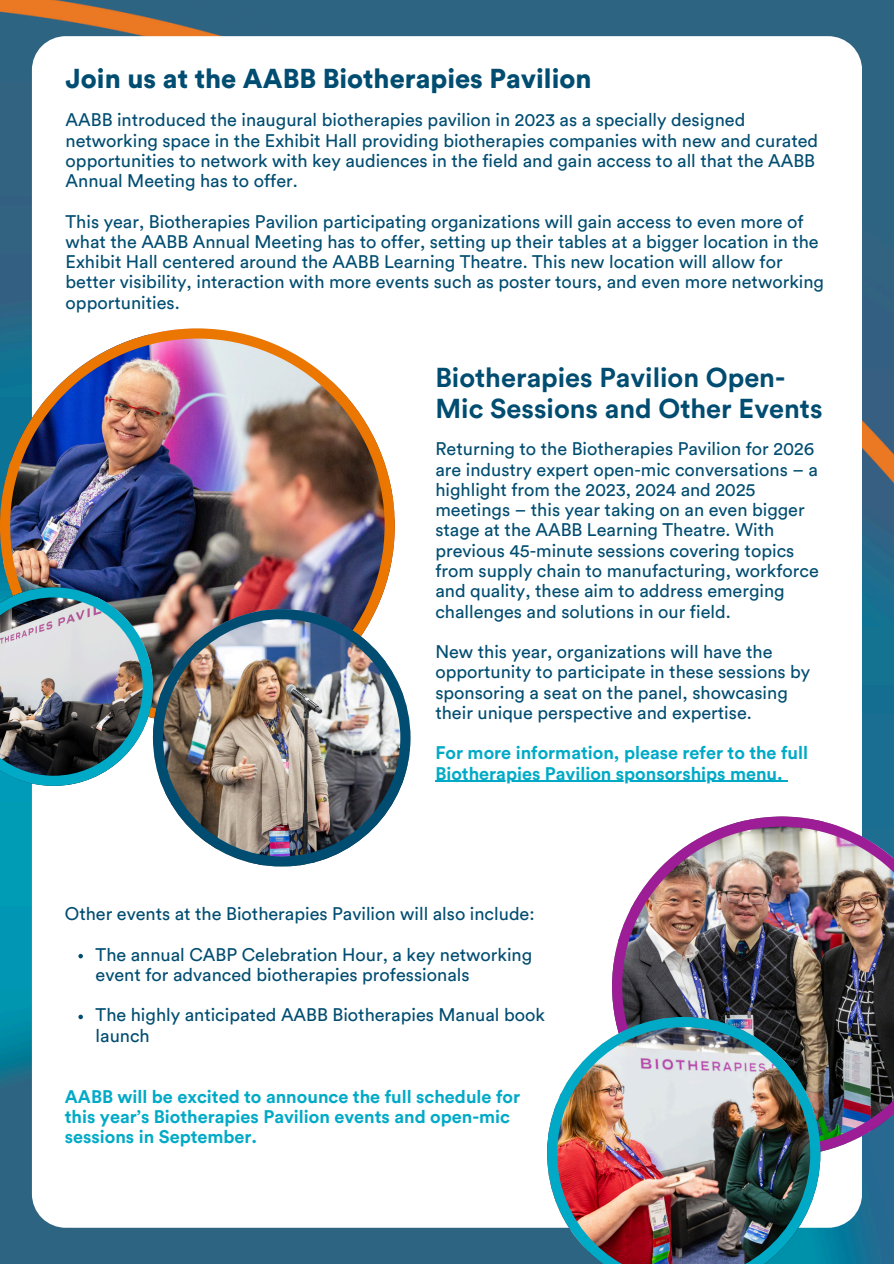
<style>
.page{position:relative;width:894px;height:1264px;background:#fff}
.page>*{position:absolute;margin:0;border:0;box-sizing:border-box;transform-origin:0 0}
.t1{font:700 27.15px/30.5px "Circular Std";color:#004d71}
.t2{font:27.15px "Circular Std Black";color:#004d71}
.t3{font:18px/20.2px "Circular Std Book";color:#004d71}
.t4{font:700 18px/20.2px "Circular Std";color:#00aac7}
</style>
<div class="page">
<img style="left:0;top:0;width:893px;height:1263px">
<div style="left:32px;top:36px;width:829px;height:1191px;background:#fff"></div>
<img style="left:0;top:328px;width:394px;height:281px">
<img style="left:153px;top:609px;width:257px;height:257px">
<img style="left:0;top:587px;width:152px;height:198px">
<img style="left:612px;top:816px;width:281px;height:339px">
<img style="left:547px;top:1016px;width:273px;height:247px">
<hr style="left:435px;top:780px;width:347px;height:2px;background:#00aac7">
<svg style="left:78px;top:953px;width:5px;height:5px"></svg>
<svg style="left:78px;top:1014px;width:5px;height:5px"></svg>
<h1 class="t2" style="left:66px;top:66px;width:527px">Join us at the AABB Biotherapies Pavilion</h1>
<p class="t3" style="left:66px;top:111px;width:754px">AABB introduced the inaugural biotherapies pavilion in 2023 as a specially designed networking space in the Exhibit Hall providing biotherapies companies with new and curated opportunities to network with key audiences in the field and gain access to all that the AABB Annual Meeting has to offer.</p>
<p class="t3" style="left:66px;top:212px;width:759px">This year, Biotherapies Pavilion participating organizations will gain access to even more of what the AABB Annual Meeting has to offer, setting up their tables at a bigger location in the Exhibit Hall centered around the AABB Learning Theatre. This new location will allow for better visibility, interaction with more events such as poster tours, and even more networking opportunities.</p>
<h1 class="t1" style="left:435px;top:364px;width:388px">Biotherapies Pavilion Open-<br>Mic Sessions and Other Events</h1>
<p class="t3" style="left:435px;top:439px;width:385px">Returning to the Biotherapies Pavilion for 2026 are industry expert open-mic conversations – a highlight from the 2023, 2024 and 2025 meetings – this year taking on an even bigger stage at the AABB Learning Theatre. With previous 45-minute sessions covering topics from supply chain to manufacturing, workforce and quality, these aim to address emerging challenges and solutions in our field.</p>
<p class="t3" style="left:435px;top:642px;width:376px">New this year, organizations will have the opportunity to participate in these sessions by sponsoring a seat on the panel, showcasing their unique perspective and expertise.</p>
<p class="t4" style="left:435px;top:743px;width:374px">For more information, please refer to the full<br>Biotherapies Pavilion sponsorships menu.</p>
<p class="t3" style="left:65px;top:904px;width:471px">Other events at the Biotherapies Pavilion will also include:</p>
<p class="t3" style="left:96px;top:944px;width:438px">The annual CABP Celebration Hour, a key networking event for advanced biotherapies professionals</p>
<p class="t3" style="left:96px;top:1005px;width:450px">The highly anticipated AABB Biotherapies Manual book launch</p>
<p class="t4" style="left:65px;top:1086px;width:456px">AABB will be excited to announce the full schedule for this year’s Biotherapies Pavilion events and open-mic sessions in September.</p>
</div>
